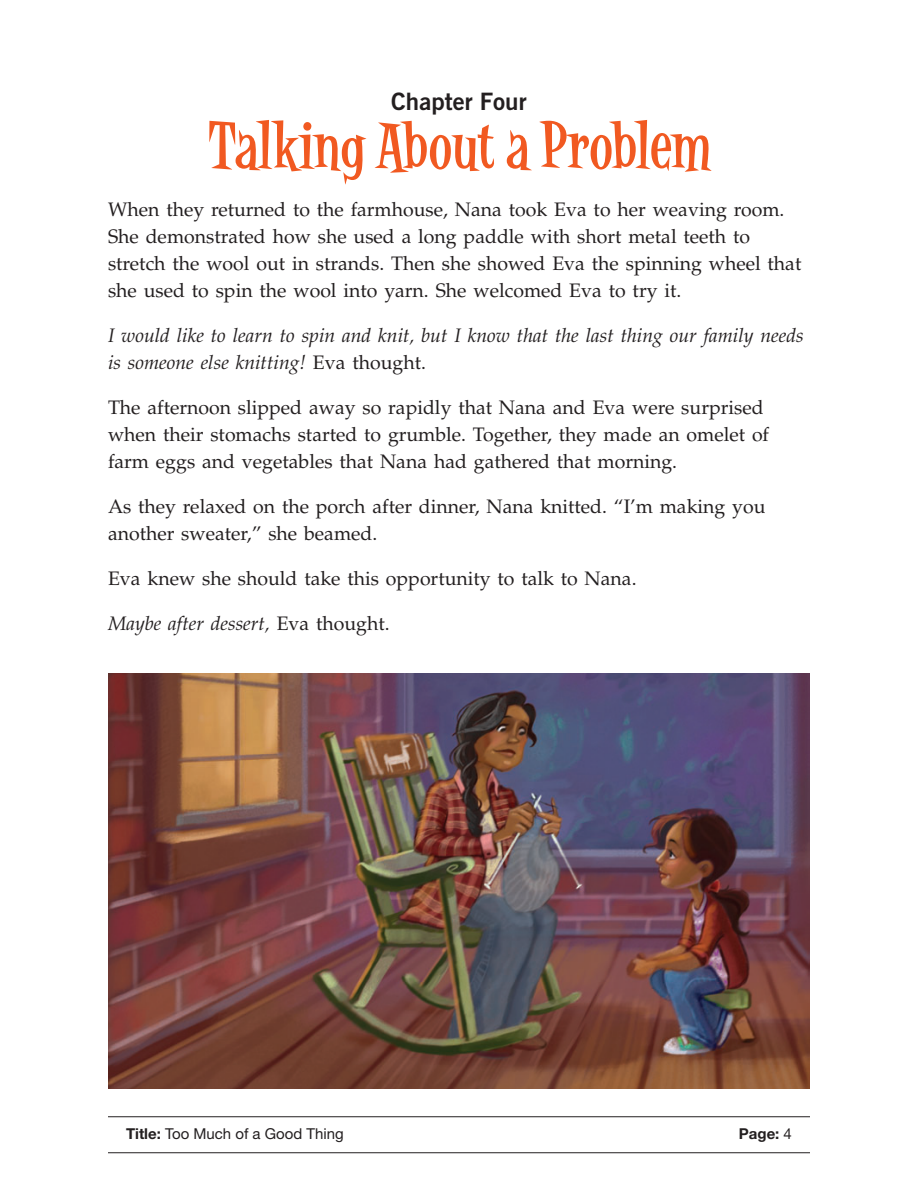
<style>
.page{position:relative;width:918px;height:1188px;background:#fff}
.page>*{position:absolute;margin:0;border:0;box-sizing:border-box;transform-origin:0 0}
.ChapterTitle{font:63px "Latino Rumba";color:#f15921}
.Chapter_number{font:24px "Trade Gothic LT Std Bd 2";color:#231f20}
.Txt_01_Palatino{font:19.5px/27px "Palatino LT Std";color:#231f20}
.Txt_01_Palatino-2{font:italic 19.5px/27px "Palatino LT Std";color:#231f20}
.t1{font:15px "Helvetica Neue LT Std";color:#231f20}
.t2{font:700 15px "Helvetica Neue LT Std";color:#231f20}
.s1{font-style:normal}
.s2{font-weight:700}
.s3{font-weight:400}
</style>
<div class="page">
<img style="left:108px;top:673px;width:702px;height:415px">
<hr style="left:108px;top:1116px;width:702px;height:1px;background:#231f20">
<hr style="left:108px;top:1152px;width:702px;height:1px;background:#231f20">
<p class="Chapter_number" style="left:391px;top:86px;width:137px">Chapter Four</p>
<p class="ChapterTitle" style="left:208px;top:108px;width:504px">Talking About a Problem</p>
<p class="Txt_01_Palatino" style="left:108px;top:196px;width:695px">When they returned to the farmhouse, Nana took Eva to her weaving room.<br>She demonstrated how she used a long paddle with short metal teeth to stretch the wool out in strands. Then she showed Eva the spinning wheel that she used to spin the wool into yarn. She welcomed Eva to try it.</p>
<p class="Txt_01_Palatino-2" style="left:108px;top:322px;width:697px">I would like to learn to spin and knit, but I know that the last thing our family needs is someone else knitting! <span class="s1">Eva thought.</span></p>
<p class="Txt_01_Palatino" style="left:108px;top:394px;width:663px">The afternoon slipped away so rapidly that Nana and Eva were surprised when their stomachs started to grumble. Together, they made an omelet of farm eggs and vegetables that Nana had gathered that morning.</p>
<p class="Txt_01_Palatino" style="left:108px;top:493px;width:659px">As they relaxed on the porch after dinner, Nana knitted. “I’m making you another sweater,” she beamed.</p>
<p class="Txt_01_Palatino" style="left:108px;top:565px;width:530px">Eva knew she should take this opportunity to talk to Nana.</p>
<p class="Txt_01_Palatino-2" style="left:108px;top:610px;width:283px">Maybe after dessert, <span class="s1">Eva thought.</span></p>
<p class="t1" style="left:126px;top:1125px;width:219px"><span class="s2">Title:</span> Too Much of a Good Thing</p>
<p class="t2" style="left:739px;top:1125px;width:55px">Page: <span class="s3">4</span></p>
</div>
